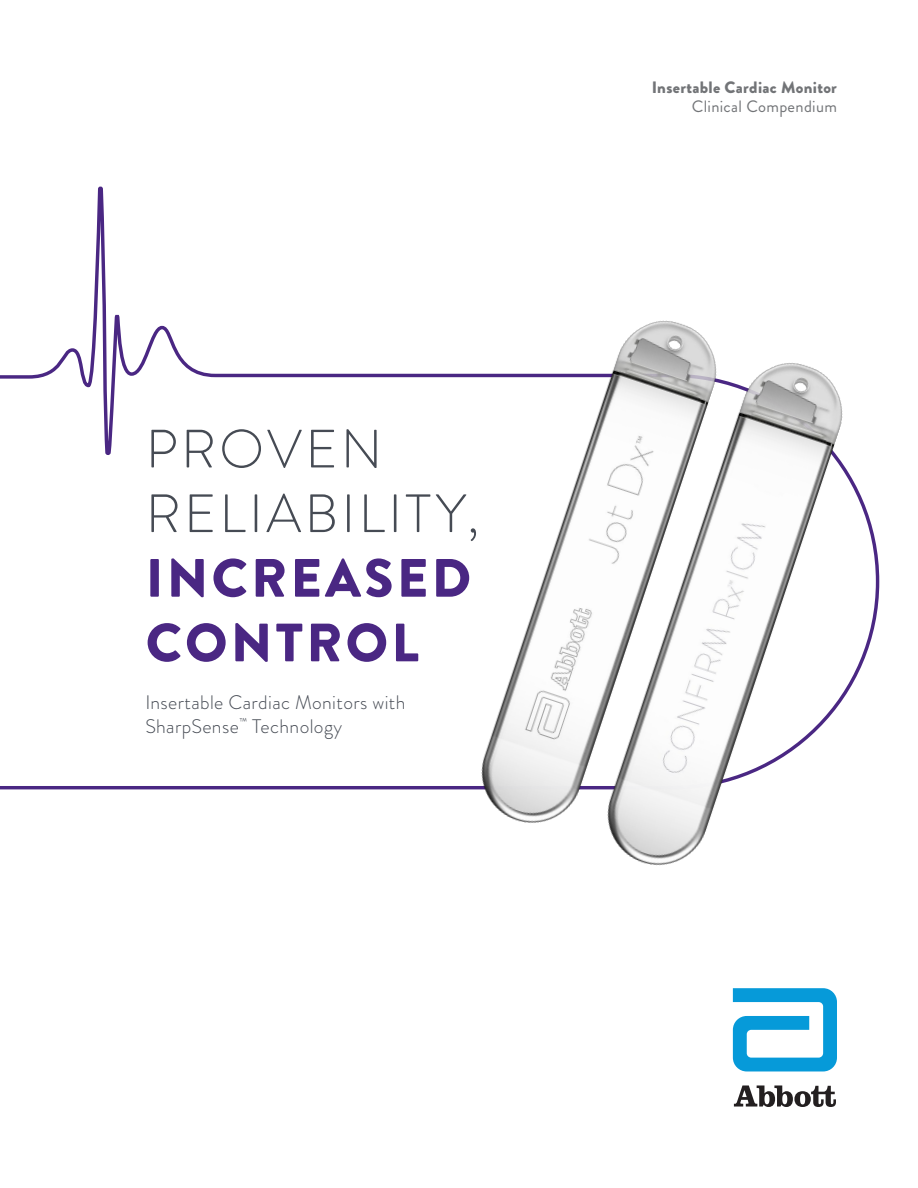
<style>
.page{position:relative;width:918px;height:1188px;background:#fff}
.page>*{position:absolute;margin:0;border:0;box-sizing:border-box;transform-origin:0 0}
.t1{font:300 53.85px/64.7px "Brandon Grotesque";letter-spacing:.06em;color:#464b54}
.t2{font:300 19.65px/24px "Brandon Grotesque";letter-spacing:.02em;color:#464b54}
.Body__11_14{font:900 16.5px "Brandon Grotesque";letter-spacing:.02em;color:#727477}
.Body__11_14-2{font:16.5px "Brandon Grotesque";letter-spacing:.02em;color:#727477}
.s1{font-weight:900;color:#4a2783}
</style>
<div class="page">
<svg style="left:734px;top:1085px;width:102px;height:22px"></svg>
<svg style="left:733px;top:988px;width:104px;height:83px"></svg>
<svg style="left:0;top:186px;width:880px;height:604px"></svg>
<img style="left:632px;top:332px;width:239px;height:534px">
<img style="left:450px;top:288px;width:300px;height:569px">
<p class="t1" style="left:146px;top:417px;width:335px">PROVEN<br>RELIABILITY,<br><span class="s1">INCREASED<br>CONTROL</span></p>
<p class="t2" style="left:145px;top:690px;width:262px">Insertable Cardiac Monitors with<br>SharpSense<sup>™</sup> Technology</p>
<p class="Body__11_14" style="left:652px;top:75px;width:187px">Insertable Cardiac Monitor</p>
<p class="Body__11_14-2" style="left:692px;top:95px;width:147px">Clinical Compendium</p>
</div>
